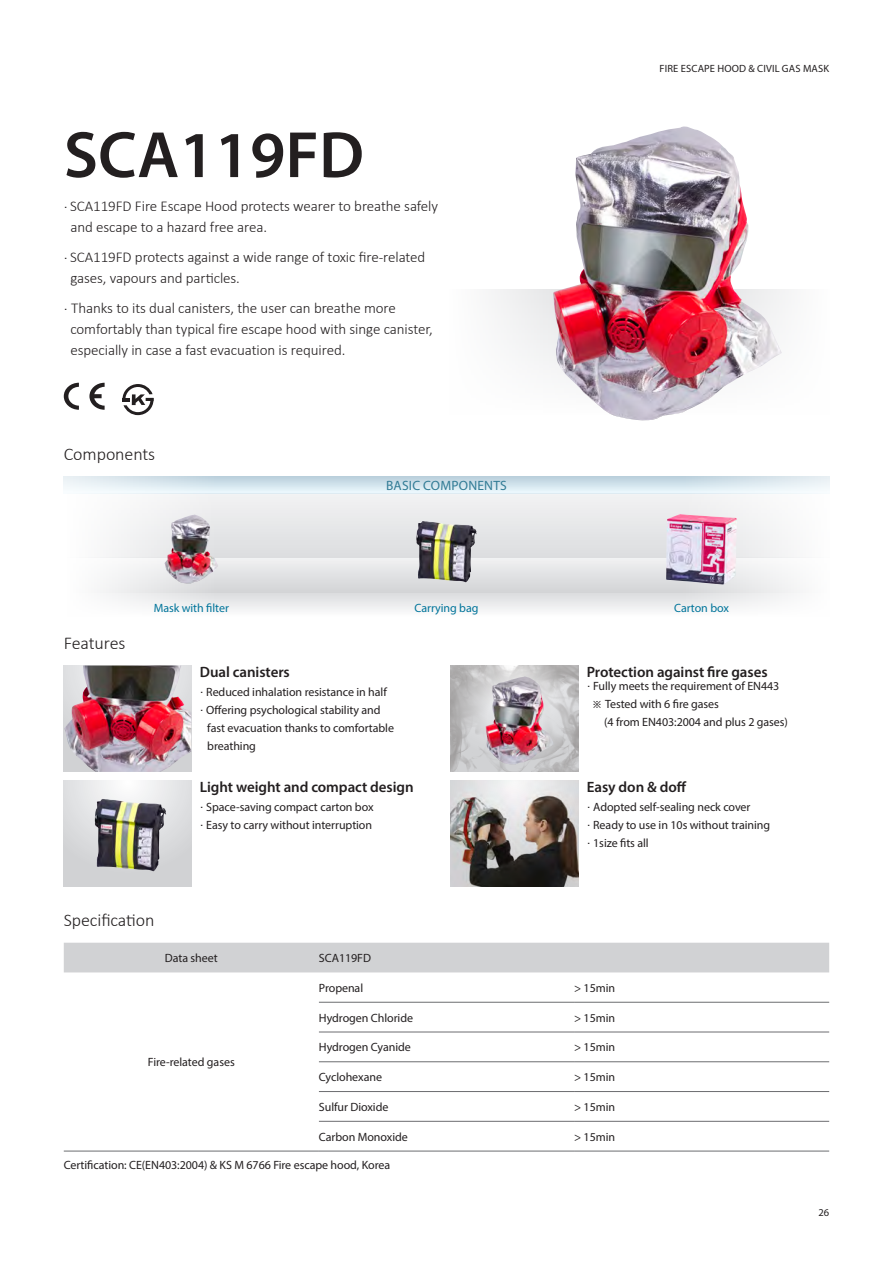
<style>
.page{position:relative;width:893px;height:1263px;background:#fff}
.page>*{position:absolute;margin:0;border:0;box-sizing:border-box;transform-origin:0 0}
.t1{font:600 66px "Myriad Pro";color:#231f20}
.t2{font:300 18px "Calibri";letter-spacing:-.005em;color:#231f20}
.t3{font:300 15px "Calibri";letter-spacing:-.005em;color:#231f20}
.t4{font:600 15px "Myriad Pro";letter-spacing:-.005em;color:#231f20}
.t5{font:13.5px "Myriad Pro";letter-spacing:.015em;color:#317b95}
.t6{font:12px "Myriad Pro";letter-spacing:-.005em;color:#231f20}
.t7{font:12px "Myriad Pro";letter-spacing:-.005em;color:#00749a}
.t8{font:10.5px "Myriad Pro";letter-spacing:.015em;color:#231f20}
.s1{font-family:"Yoon Gothic L";font-weight:400;font-size:12px}
.s2{font-family:"Yoon Gothic L"}
</style>
<div class="page">
<div style="left:446px;top:289px;width:383px;height:128px;background:#fbfbfb"></div>
<img style="left:553px;top:126px;width:228px;height:295px">
<svg style="left:100px;top:557px;width:700px;height:35px"></svg>
<svg style="left:109px;top:593px;width:682px;height:17px"></svg>
<svg style="left:82px;top:493px;width:736px;height:64px"></svg>
<svg style="left:64px;top:476px;width:765px;height:17px"></svg>
<img style="left:666px;top:514px;width:71px;height:71px">
<img style="left:164px;top:514px;width:54px;height:69px">
<img style="left:64px;top:665px;width:127px;height:107px">
<img style="left:451px;top:780px;width:127px;height:107px">
<svg style="left:64px;top:780px;width:127px;height:107px"></svg>
<img style="left:95px;top:799px;width:71px;height:72px">
<img style="left:416px;top:521px;width:61px;height:61px">
<div style="left:64px;top:943px;width:765px;height:29px;background:#d1d2d4"></div>
<hr style="left:319px;top:1002px;width:255px;height:1px;background:#6c6d70">
<hr style="left:574px;top:1002px;width:255px;height:1px;background:#6c6d70">
<hr style="left:319px;top:1032px;width:255px;height:1px;background:#6c6d70">
<hr style="left:574px;top:1032px;width:255px;height:1px;background:#6c6d70">
<hr style="left:319px;top:1061px;width:255px;height:1px;background:#6c6d70">
<hr style="left:574px;top:1061px;width:255px;height:1px;background:#6c6d70">
<hr style="left:319px;top:1091px;width:255px;height:1px;background:#6c6d70">
<hr style="left:574px;top:1091px;width:255px;height:1px;background:#6c6d70">
<hr style="left:319px;top:1121px;width:255px;height:1px;background:#6c6d70">
<hr style="left:574px;top:1121px;width:255px;height:1px;background:#6c6d70">
<hr style="left:64px;top:1151px;width:255px;height:1px;background:#6c6d70">
<hr style="left:319px;top:1151px;width:255px;height:1px;background:#6c6d70">
<hr style="left:574px;top:1151px;width:255px;height:1px;background:#6c6d70">
<svg style="left:122px;top:384px;width:32px;height:31px"></svg>
<svg style="left:64px;top:383px;width:15px;height:27px"></svg>
<svg style="left:89px;top:383px;width:16px;height:27px"></svg>
<img style="left:451px;top:665px;width:127px;height:107px">
<p class="t1" style="left:64px;top:113px;width:302px">SCA119FD</p>
<p class="t3" style="left:64px;top:197px;width:376px"><span class="s1">·</span> SCA119FD Fire Escape Hood protects wearer to breathe safely</p>
<p class="t3" style="left:70px;top:218px;width:198px">and escape to a hazard free area.</p>
<p class="t3" style="left:64px;top:248px;width:363px"><span class="s1">·</span> SCA119FD protects against a wide range of toxic fire-related</p>
<p class="t3" style="left:70px;top:269px;width:171px">gases, vapours and particles.</p>
<p class="t3" style="left:64px;top:299px;width:334px"><span class="s1">·</span> Thanks to its dual canisters, the user can breathe more</p>
<p class="t3" style="left:70px;top:320px;width:364px">comfortably than typical fire escape hood with singe canister,</p>
<p class="t3" style="left:70px;top:341px;width:276px">especially in case a fast evacuation is required.</p>
<p class="t2" style="left:64px;top:443px;width:93px">Components</p>
<p class="t5" style="left:386px;top:477px;width:122px">BASIC COMPONENTS</p>
<p class="t8" style="left:659px;top:62px;width:171px">FIRE ESCAPE HOOD &amp; CIVIL GAS MASK</p>
<p class="t2" style="left:64px;top:632px;width:63px">Features</p>
<p class="t7" style="left:154px;top:600px;width:77px">Mask with filter</p>
<p class="t7" style="left:415px;top:600px;width:65px">Carrying bag</p>
<p class="t7" style="left:674px;top:600px;width:56px">Carton box</p>
<p class="t4" style="left:200px;top:662px;width:91px">Dual canisters</p>
<p class="t6" style="left:200px;top:684px;width:188px"><span class="s2">·</span> Reduced inhalation resistance in half</p>
<p class="t6" style="left:200px;top:702px;width:182px"><span class="s2">·</span> Offering psychological stability and</p>
<p class="t6" style="left:207px;top:720px;width:188px">fast evacuation thanks to comfortable</p>
<p class="t6" style="left:207px;top:738px;width:50px">breathing</p>
<p class="t4" style="left:200px;top:777px;width:215px">Light weight and compact design</p>
<p class="t6" style="left:200px;top:799px;width:175px"><span class="s2">·</span> Space-saving compact carton box</p>
<p class="t6" style="left:200px;top:817px;width:174px"><span class="s2">·</span> Easy to carry without interruption</p>
<p class="t4" style="left:587px;top:662px;width:182px">Protection against fire gases</p>
<p class="t6" style="left:587px;top:679px;width:194px"><span class="s2">·</span> Fully meets the requirement of EN443</p>
<p class="t6" style="left:593px;top:697px;width:128px"><span class="s2">※</span> Tested with 6 fire gases</p>
<p class="t6" style="left:604px;top:715px;width:185px">(4 from EN403:2004 and plus 2 gases)</p>
<p class="t4" style="left:587px;top:777px;width:101px">Easy don &amp; doff</p>
<p class="t6" style="left:587px;top:799px;width:165px"><span class="s2">·</span> Adopted self-sealing neck cover</p>
<p class="t6" style="left:587px;top:817px;width:185px"><span class="s2">·</span> Ready to use in 10s without training</p>
<p class="t6" style="left:587px;top:835px;width:63px"><span class="s2">·</span> 1size fits all</p>
<p class="t2" style="left:64px;top:909px;width:92px">Specification</p>
<p class="t6" style="left:165px;top:951px;width:54px">Data sheet</p>
<p class="t6" style="left:319px;top:951px;width:54px">SCA119FD</p>
<p class="t6" style="left:148px;top:1055px;width:88px">Fire-related gases</p>
<p class="t6" style="left:319px;top:980px;width:46px">Propenal</p>
<p class="t6" style="left:574px;top:980px;width:43px">&gt; 15min</p>
<p class="t6" style="left:319px;top:1010px;width:96px">Hydrogen Chloride</p>
<p class="t6" style="left:574px;top:1010px;width:43px">&gt; 15min</p>
<p class="t6" style="left:319px;top:1040px;width:94px">Hydrogen Cyanide</p>
<p class="t6" style="left:574px;top:1040px;width:43px">&gt; 15min</p>
<p class="t6" style="left:319px;top:1070px;width:65px">Cyclohexane</p>
<p class="t6" style="left:574px;top:1070px;width:43px">&gt; 15min</p>
<p class="t6" style="left:319px;top:1099px;width:71px">Sulfur Dioxide</p>
<p class="t6" style="left:574px;top:1099px;width:43px">&gt; 15min</p>
<p class="t6" style="left:319px;top:1129px;width:90px">Carbon Monoxide</p>
<p class="t6" style="left:574px;top:1129px;width:43px">&gt; 15min</p>
<p class="t6" style="left:64px;top:1158px;width:328px">Certification: CE(EN403:2004) &amp; KS M 6766 Fire escape hood, Korea</p>
<p class="t8" style="left:818px;top:1205px;width:12px">26</p>
</div>
